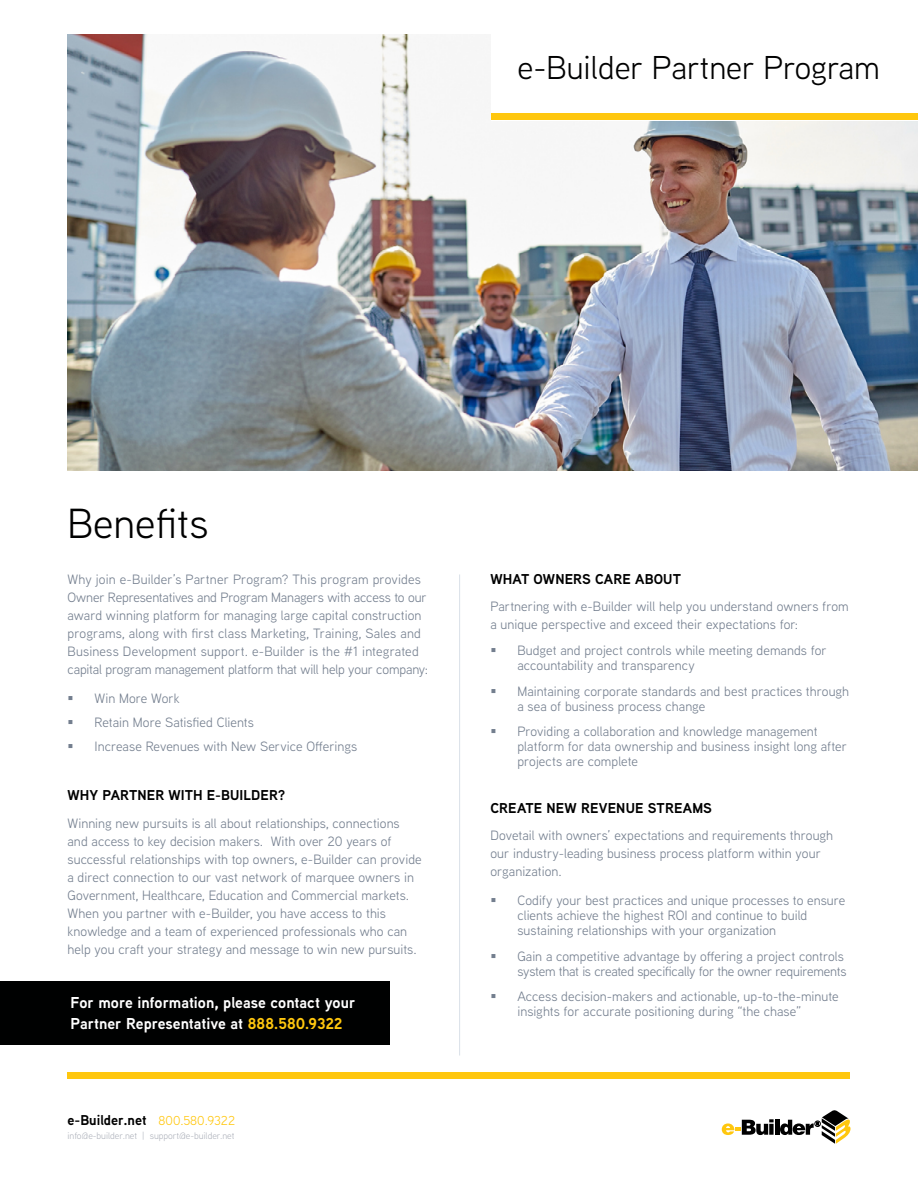
<style>
.page{position:relative;width:918px;height:1188px;background:#fff}
.page>*{position:absolute;margin:0;border:0;box-sizing:border-box;transform-origin:0 0}
.t1{font:42px "Aaux Next";color:#000101}
.t2{font:33px "Aaux Next";color:#000101}
.t3{font:700 15.75px/21px "Aaux Next";color:#fff}
.t4{font:700 14.25px "Aaux Next";letter-spacing:.01em;color:#000101}
.t5{font:13.5px/18px "Aaux Next";color:#737e8e}
.t6{font:9.45px "Aaux Next";color:#afb3bc}
.s1{color:#ffc70e}
.s2{font-weight:400;font-size:12.9px;color:#ffc70e}
</style>
<div class="page">
<svg style="left:722px;top:1119px;width:52px;height:16px"></svg>
<hr style="left:775px;top:1120px;width:4px;height:15px;background:#000">
<svg style="left:780px;top:1110px;width:71px;height:34px"></svg>
<div style="left:68px;top:1072px;width:782px;height:7px;background:#ffc70e"></div>
<img style="left:68px;top:35px;width:850px;height:436px">
<hr style="left:459px;top:574px;width:1px;height:482px;background:#dde3ea">
<div style="left:0;top:981px;width:390px;height:63px;background:#000101"></div>
<div style="left:491px;top:21px;width:427px;height:99px;background:#fff"></div>
<div style="left:491px;top:113px;width:427px;height:7px;background:#ffc70e"></div>
<h2 class="t2" style="left:518px;top:46px;width:364px">e-Builder Partner Program</h2>
<h1 class="t1" style="left:68px;top:495px;width:142px">Benefits</h1>
<p class="t5" style="left:67px;top:570px;width:362px">Why join e-Builder’s Partner Program? This program provides Owner Representatives and Program Managers with access to our award winning platform for managing large capital construction programs, along with first class Marketing, Training, Sales and Business Development support. e-Builder is the #1 integrated capital program management platform that will help your company:</p>
<p class="t5" style="left:67px;top:689px;width:114px">▪ Win More Work</p>
<p class="t5" style="left:67px;top:713px;width:188px">▪ Retain More Satisfied Clients</p>
<p class="t5" style="left:67px;top:737px;width:291px">▪ Increase Revenues with New Service Offerings</p>
<p class="t4" style="left:68px;top:785px;width:220px">WHY PARTNER WITH E-BUILDER?</p>
<p class="t5" style="left:68px;top:814px;width:356px">Winning new pursuits is all about relationships, connections and access to key decision makers. With over 20 years of successful relationships with top owners, e-Builder can provide a direct connection to our vast network of marquee owners in Government, Healthcare, Education and Commercial markets.<br>When you partner with e-Builder, you have access to this knowledge and a team of experienced professionals who can help you craft your strategy and message to win new pursuits.</p>
<p class="t3" style="left:70px;top:991px;width:286px">For more information, please contact your<br>Partner Representative at <span class="s1">888.580.9322</span></p>
<p class="t4" style="left:68px;top:1110px;width:169px">e-Builder.net <span class="s2">800.580.9322</span></p>
<p class="t6" style="left:68px;top:1129px;width:169px">info@e-builder.net | support@e-builder.net</p>
<p class="t4" style="left:490px;top:569px;width:192px">WHAT OWNERS CARE ABOUT</p>
<p class="t5" style="left:490px;top:597px;width:360px">Partnering with e-Builder will help you understand owners from a unique perspective and exceed their expectations for:</p>
<p class="t5" style="left:517px;top:642px;width:311px;line-height:15px;text-indent:-27px">▪ Budget and project controls while meeting demands for accountability and transparency</p>
<p class="t5" style="left:517px;top:683px;width:333px;line-height:15px;text-indent:-27px">▪ Maintaining corporate standards and best practices through a sea of business process change</p>
<p class="t5" style="left:517px;top:724px;width:331px;line-height:15px;text-indent:-27px">▪ Providing a collaboration and knowledge management platform for data ownership and business insight long after projects are complete</p>
<p class="t4" style="left:490px;top:798px;width:223px">CREATE NEW REVENUE STREAMS</p>
<p class="t5" style="left:490px;top:826px;width:344px">Dovetail with owners’ expectations and requirements through our industry-leading business process platform within your organization.</p>
<p class="t5" style="left:517px;top:892px;width:330px;line-height:15px;text-indent:-27px">▪ Codify your best practices and unique processes to ensure clients achieve the highest ROI and continue to build sustaining relationships with your organization</p>
<p class="t5" style="left:490px;top:948px;width:358px;line-height:15px;text-align:right">▪ Gain a competitive advantage by offering a project controls system that is created specifically for the owner requirements</p>
<p class="t5" style="left:517px;top:989px;width:323px;line-height:15px;text-indent:-27px">▪ Access decision-makers and actionable, up-to-the-minute insights for accurate positioning during “the chase”</p>
</div>
